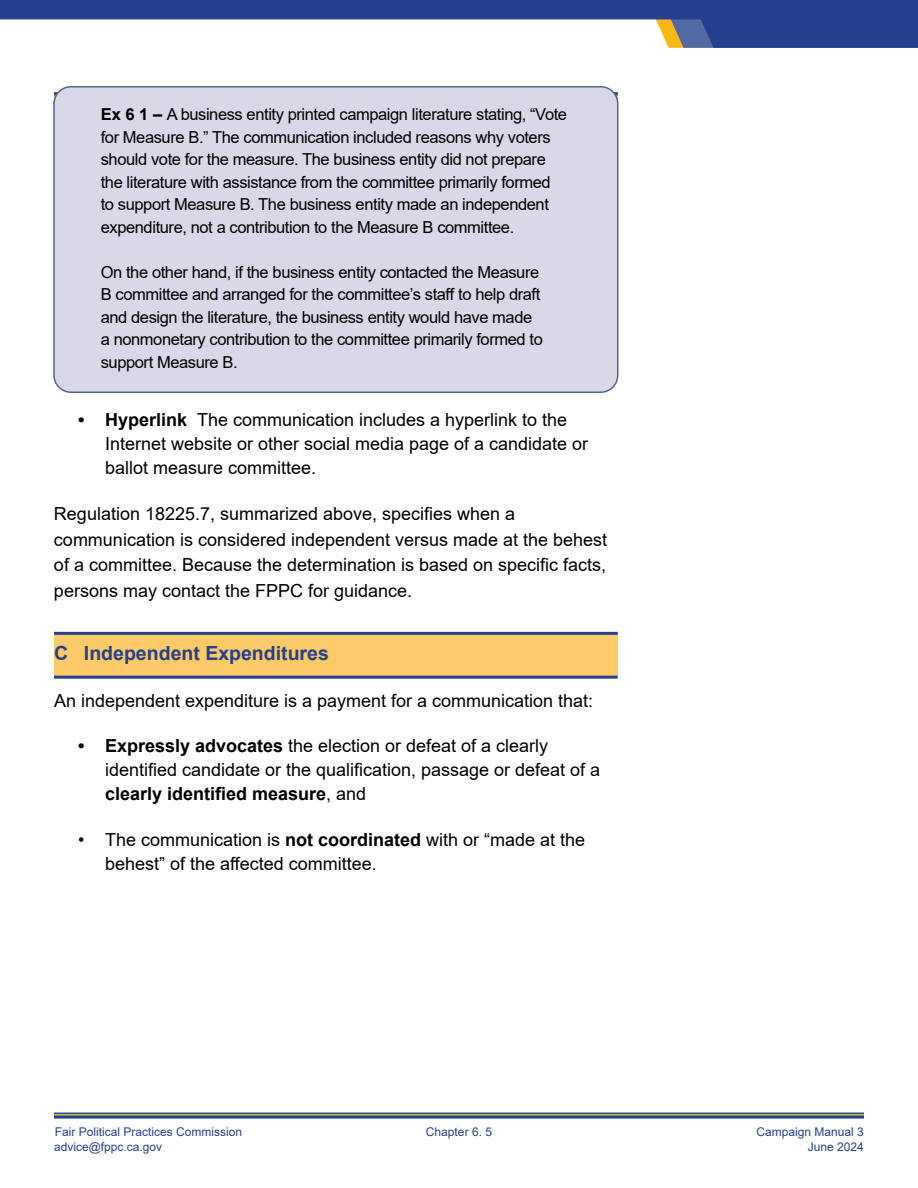
<style>
.page{position:relative;width:918px;height:1188px;background:#fff}
.page>*{position:absolute;margin:0;border:0;box-sizing:border-box;transform-origin:0 0}
.t1{font:700 19.5px "Arial";color:#25408f}
.t2{font:18px/24px "Arial";color:#000}
.t3{font:16.5px/22.5px "Arial";letter-spacing:-.025em;color:#000}
.t4{font:12px/15px "Arial";color:#25408f}
.s1{font-weight:700}
</style>
<div class="page">
<hr style="left:54px;top:92px;width:564px;height:3px;background:#25408f">
<svg style="left:54px;top:1113px;width:810px;height:6px;fill:#25408f"></svg>
<hr style="left:54px;top:1114px;width:810px;height:1px;background:#faff16">
<svg style="left:0;top:0;width:918px;height:48px;fill:#25408f"></svg>
<div style="left:54px;top:87px;width:564px;height:305px;background:#d8d8e9;border-radius:17px"></div>
<div style="left:53px;top:86px;width:565px;height:307px;border:2px solid #516886;border-radius:17px"></div>
<div style="left:54px;top:633px;width:564px;height:44px;background:#fcca67"></div>
<hr style="left:54px;top:676px;width:564px;height:3px;background:#25408f">
<hr style="left:54px;top:632px;width:564px;height:3px;background:#25408f">
<p class="t3" style="left:101px;top:103px;width:468px"><span class="s1">Ex 6 1 –</span> A business entity printed campaign literature stating, “Vote for Measure B.” The communication included reasons why voters should vote for the measure. The business entity did not prepare the literature with assistance from the committee primarily formed to support Measure B. The business entity made an independent expenditure, not a contribution to the Measure B committee.</p>
<p class="t3" style="left:101px;top:260px;width:444px">On the other hand, if the business entity contacted the Measure B committee and arranged for the committee’s staff to help draft and design the literature, the business entity would have made a nonmonetary contribution to the committee primarily formed to support Measure B.</p>
<p class="t2" style="left:105px;top:407px;width:485px;text-indent:-27px"><span class="s1">• Hyperlink</span> The communication includes a hyperlink to the<br>Internet website or other social media page of a candidate or ballot measure committee.</p>
<p class="t2" style="left:54px;top:501px;width:555px;line-height:25.5px">Regulation 18225.7, summarized above, specifies when a communication is considered independent versus made at the behest of a committee. Because the determination is based on specific facts, persons may contact the FPPC for guidance.</p>
<h2 class="t1" style="left:54px;top:640px;width:276px">C Independent Expenditures</h2>
<p class="t2" style="left:54px;top:689px;width:541px">An independent expenditure is a payment for a communication that:</p>
<p class="t2" style="left:105px;top:734px;width:497px;text-indent:-27px"><span class="s1">• Expressly advocates</span> the election or defeat of a clearly identified candidate or the qualification, passage or defeat of a <span class="s1">clearly identified measure</span>, and</p>
<p class="t2" style="left:105px;top:827px;width:482px;text-indent:-27px">• The communication is <span class="s1">not coordinated</span> with or “made at the behest” of the affected committee.</p>
<p class="t4" style="left:54px;top:1124px;width:190px">Fair Political Practices Commission advice@fppc.ca.gov</p>
<p class="t4" style="left:426px;top:1124px;width:68px">Chapter 6. 5</p>
<p class="t4" style="left:757px;top:1124px;width:109px;text-align:right">Campaign Manual 3<br>June 2024</p>
</div>
